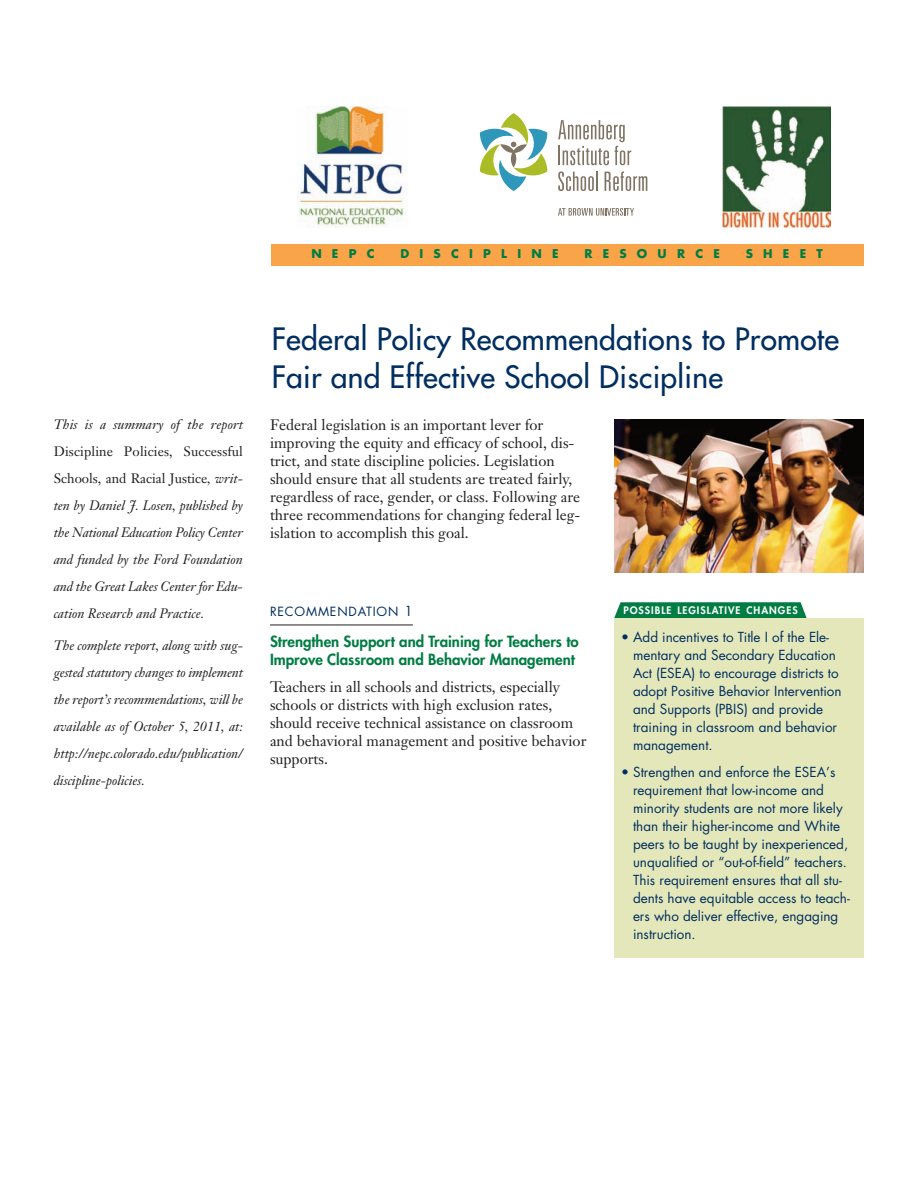
<style>
.page{position:relative;width:918px;height:1188px;background:#fff}
.page>*{position:absolute;margin:0;border:0;box-sizing:border-box;transform-origin:0 0}
.t1{font:30px/37.5px "Futura";letter-spacing:.01em;color:#002e60}
.t2{font:15px/18px "Janson Text";color:#231f20}
.t3{font:800 15px/18px "Futura";color:#007d43}
.t4{font:13.5px/18px "Futura";color:#002e60}
.t5{font:italic 13.5px/27px "Janson Text";color:#231f20;text-align:justify}
.t6{font:12.3px "Futura";letter-spacing:.065em;color:#002e60}
.t7{font:700 11.85px "Futura";letter-spacing:.865em;color:#007d43}
.t8{font:800 10.2px "Futura";letter-spacing:.1em;color:#fff}
.s1{font-style:normal}
.s2{font-size:13.5px}
</style>
<div class="page">
<img style="left:722px;top:106px;width:108px;height:121px">
<img style="left:297px;top:106px;width:110px;height:121px">
<svg style="left:480px;top:113px;width:67px;height:78px"></svg>
<svg style="left:558px;top:120px;width:73px;height:45px"></svg>
<svg style="left:558px;top:171px;width:40px;height:20px"></svg>
<svg style="left:605px;top:171px;width:42px;height:20px"></svg>
<svg style="left:558px;top:208px;width:76px;height:8px"></svg>
<div style="left:272px;top:244px;width:592px;height:22px;background:#f9a449"></div>
<hr style="left:270px;top:625px;width:143px;height:1px;background:#231f20">
<div style="left:614px;top:618px;width:250px;height:339px;background:#e4e7b9"></div>
<svg style="left:614px;top:602px;width:193px;height:16px;background:#0d834c"></svg>
<img style="left:614px;top:420px;width:249px;height:152px">
<p class="t7" style="left:311px;top:248px;width:65px">NEPC</p>
<p class="t7" style="left:400px;top:248px;width:160px">DISCIPLINE</p>
<p class="t7" style="left:584px;top:248px;width:137px">RESOURCE</p>
<p class="t7" style="left:746px;top:248px;width:78px">SHEET</p>
<p class="t5" style="left:54px;top:413px;width:191px">This is a summary of the report</p>
<p class="t5" style="left:54px;top:440px;width:191px"><span class="s1">Discipline Policies, Successful Schools, and Racial Justice</span>, writ&shy;ten by Daniel J. Losen, published by the National Education Policy Center and funded by the Ford Foundation and the Great Lakes Center for Edu&shy;cation Research and Practice.</p>
<p class="t5" style="left:54px;top:633px;width:191px">The complete report, along with sug&shy;gested statutory changes to implement the report’s recommendations, will be available as of October 5, 2011, at: http://nepc.colorado.edu/publication/ discipline-policies.</p>
<h1 class="t1" style="left:272px;top:322px;width:569px">Federal Policy Recommendations to Promote<br>Fair and Effective School Discipline</h1>
<p class="t2" style="left:270px;top:418px;width:312px">Federal legislation is an important lever for improving the equity and efficacy of school, dis&shy;trict, and state discipline policies. Legislation should ensure that all students are treated fairly, regardless of race, gender, or class. Following are three recommendations for changing federal leg&shy;islation to accomplish this goal.</p>
<p class="t6" style="left:270px;top:606px;width:144px">RECOMMENDATION <span class="s2">1</span></p>
<p class="t3" style="left:270px;top:634px;width:310px">Strengthen Support and Training for Teachers to<br>Improve Classroom and Behavior Management</p>
<p class="t2" style="left:270px;top:679px;width:318px">Teachers in all schools and districts, especially schools or districts with high exclusion rates, should receive technical assistance on classroom and behavioral management and positive behavior supports.</p>
<p class="t8" style="left:623px;top:605px;width:176px">POSSIBLE LEGISLATIVE CHANGES</p>
<p class="t4" style="left:633px;top:629px;width:210px;text-indent:-12px">• Add incentives to Title I of the Ele&shy;mentary and Secondary Education<br>Act (ESEA) to encourage districts to adopt Positive Behavior Intervention and Supports (PBIS) and provide training in classroom and behavior management.</p>
<p class="t4" style="left:633px;top:764px;width:218px;text-indent:-12px">• Strengthen and enforce the ESEA’s requirement that low-income and minority students are not more likely than their higher-income and White peers to be taught by inexperienced, unqualified or “out-of-field” teachers.<br>This requirement ensures that all stu&shy;dents have equitable access to teach&shy;ers who deliver effective, engaging instruction.</p>
</div>
